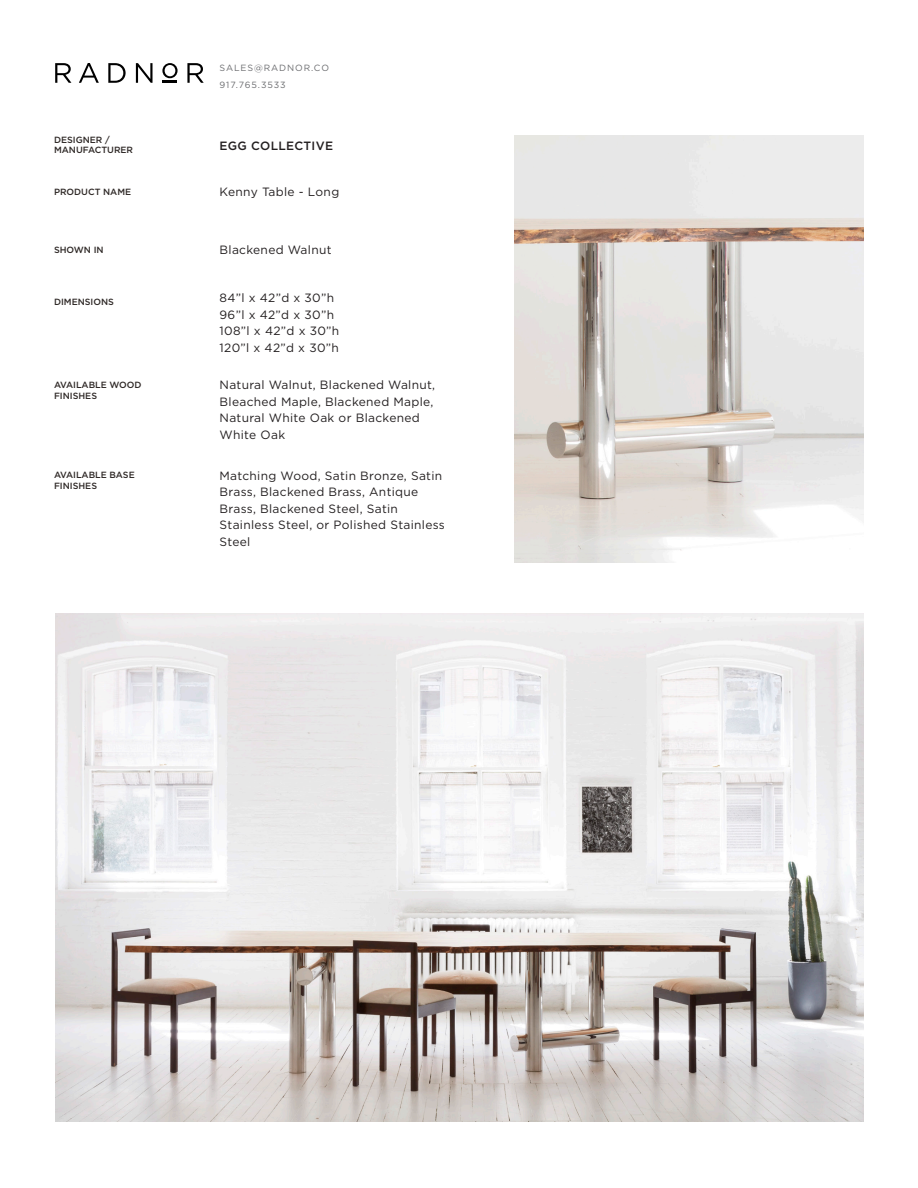
<style>
.page{position:relative;width:918px;height:1188px;background:#fff}
.page>*{position:absolute;margin:0;border:0;box-sizing:border-box;transform-origin:0 0}
.t1{font:12px/16.5px "Gotham";letter-spacing:.025em;color:#231f20}
.t2{font:500 12px "Gotham";letter-spacing:.025em;color:#231f20}
.t3{font:500 9px "Gotham";color:#2e2826}
.t4{font:9px "Gotham";letter-spacing:.1em;color:#6c6d70}
</style>
<div class="page">
<svg style="left:55px;top:63px;width:16px;height:20px"></svg>
<svg style="left:79px;top:63px;width:20px;height:20px"></svg>
<svg style="left:108px;top:63px;width:18px;height:20px"></svg>
<svg style="left:136px;top:63px;width:17px;height:20px"></svg>
<svg style="left:187px;top:63px;width:17px;height:20px"></svg>
<svg style="left:162px;top:63px;width:16px;height:20px"></svg>
<img style="left:55px;top:614px;width:809px;height:507px">
<img style="left:515px;top:135px;width:349px;height:427px">
<p class="t3" style="left:54px;top:133px;width:57px">DESIGNER /</p>
<p class="t3" style="left:54px;top:144px;width:81px">MANUFACTURER</p>
<p class="t3" style="left:54px;top:186px;width:79px">PRODUCT NAME</p>
<p class="t3" style="left:54px;top:244px;width:51px">SHOWN IN</p>
<p class="t3" style="left:54px;top:296px;width:61px">DIMENSIONS</p>
<p class="t3" style="left:54px;top:379px;width:89px">AVAILABLE WOOD</p>
<p class="t3" style="left:54px;top:390px;width:45px">FINISHES</p>
<p class="t3" style="left:54px;top:469px;width:82px">AVAILABLE BASE</p>
<p class="t3" style="left:54px;top:480px;width:45px">FINISHES</p>
<p class="t4" style="left:220px;top:63px;width:111px">SALES@RADNOR.CO</p>
<p class="t4" style="left:220px;top:80px;width:68px">917.765.3533</p>
<p class="t2" style="left:220px;top:138px;width:115px">EGG COLLECTIVE</p>
<p class="t1" style="left:220px;top:183px;width:121px">Kenny Table - Long</p>
<p class="t1" style="left:220px;top:242px;width:113px">Blackened Walnut</p>
<p class="t1" style="left:220px;top:290px;width:116px">84”l x 42”d x 30”h</p>
<p class="t1" style="left:220px;top:306px;width:116px">96”l x 42”d x 30”h</p>
<p class="t1" style="left:220px;top:323px;width:121px">108”l x 42”d x 30”h<br>120”l x 42”d x 30”h</p>
<p class="t1" style="left:220px;top:376px;width:217px">Natural Walnut, Blackened Walnut,<br>Bleached Maple, Blackened Maple,<br>Natural White Oak or Blackened<br>White Oak</p>
<p class="t1" style="left:220px;top:467px;width:227px">Matching Wood, Satin Bronze, Satin<br>Brass, Blackened Brass, Antique<br>Brass, Blackened Steel, Satin<br>Stainless Steel, or Polished Stainless<br>Steel</p>
</div>
